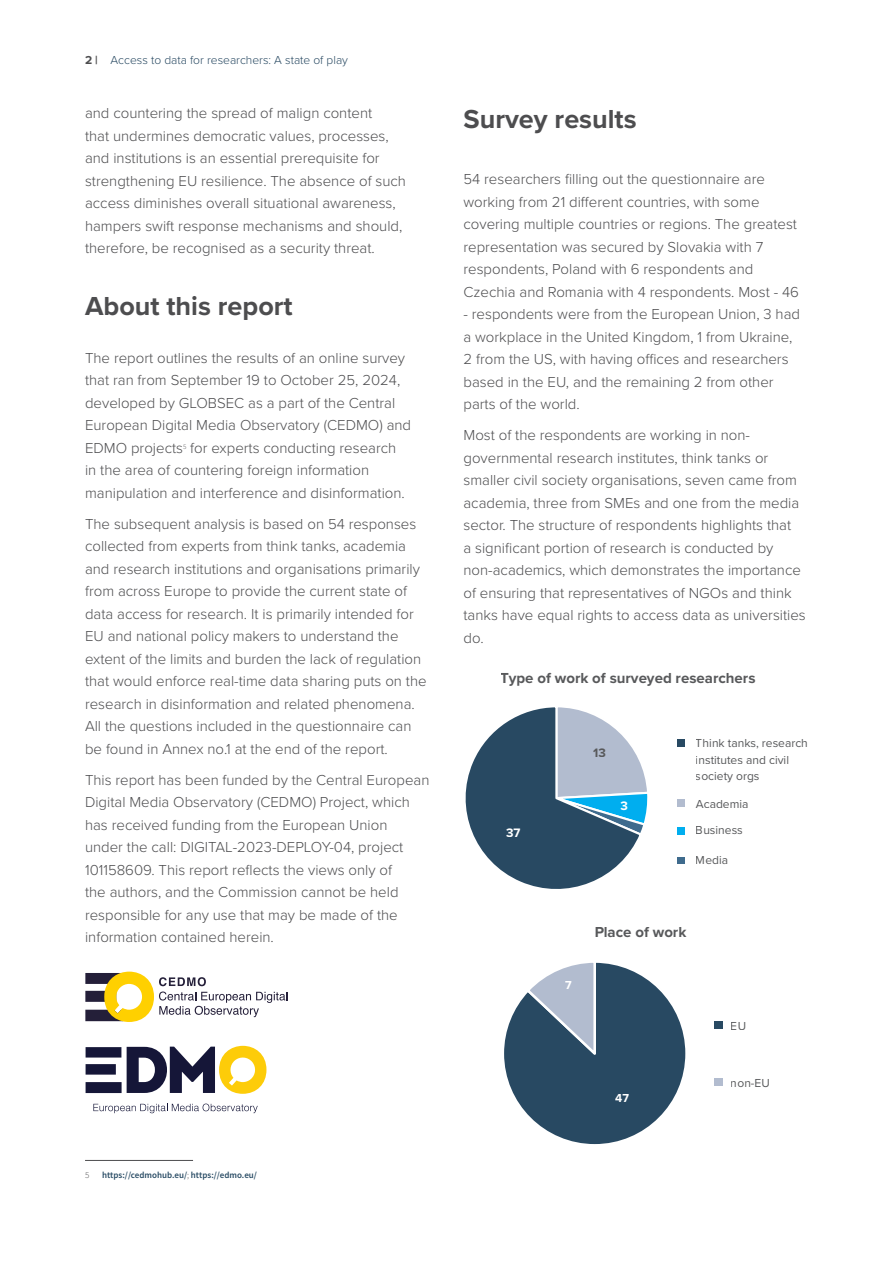
<style>
.page{position:relative;width:893px;height:1263px;background:#fff}
.page>*{position:absolute;margin:0;border:0;box-sizing:border-box;transform-origin:0 0}
.t1{font:700 27px "Proxima Nova";color:#4d4d4f}
.t2{font:300 15px/22.5px "Proxima Nova";color:#4d4d4f}
.t3{font:700 15px "Proxima Nova";color:#58595b}
.t4{font:700 12.75px "Proxima Nova";color:#fff}
.t5{font:700 12.75px "Proxima Nova";color:#58595b}
.t6{font:12px/16.5px "Proxima Nova";color:#58595b}
.t7{font:300 12px "Proxima Nova";color:#284962}
.t8{font:700 12px "Proxima Nova";color:#fff}
.t9{font:600 9px "Source Sans Pro";color:#274a63}
.t10{font:300 9px "Source Sans Pro";color:#4d4d4f}
.s1{font-weight:700;color:#4d4d4f}
.s2{font-weight:300;color:#4d4d4f}
</style>
<div class="page">
<svg style="left:85px;top:971px;width:202px;height:51px"></svg>
<hr style="left:85px;top:1160px;width:108px;height:1px;background:#4d4d4f">
<svg style="left:465px;top:707px;width:183px;height:182px"></svg>
<div style="left:677px;top:799px;width:7px;height:7px;background:#b2bccf"></div>
<div style="left:677px;top:827px;width:7px;height:7px;background:#00aeef"></div>
<div style="left:677px;top:857px;width:7px;height:6px;background:#3f6b8d"></div>
<div style="left:677px;top:739px;width:7px;height:8px;background:#284962"></div>
<svg style="left:504px;top:962px;width:182px;height:183px"></svg>
<div style="left:714px;top:1021px;width:9px;height:7px;background:#284962"></div>
<div style="left:714px;top:1078px;width:9px;height:8px;background:#b2bccf"></div>
<svg style="left:93px;top:1103px;width:165px;height:10px"></svg>
<svg style="left:86px;top:1046px;width:180px;height:48px"></svg>
<p class="t7" style="left:85px;top:51px;width:264px"><span class="s1">2 |</span> Access to data for researchers: A state of play</p>
<p class="t2" style="left:85px;top:101px;width:322px">and countering the spread of malign content<br>that undermines democratic values, processes, and institutions is an essential prerequisite for strengthening EU resilience. The absence of such access diminishes overall situational awareness, hampers swift response mechanisms and should, therefore, be recognised as a security threat.</p>
<h1 class="t1" style="left:85px;top:286px;width:209px">About this report</h1>
<p class="t2" style="left:85px;top:346px;width:328px">The report outlines the results of an online survey that ran from September 19 to October 25, 2024, developed by GLOBSEC as a part of the Central European Digital Media Observatory (CEDMO) and EDMO projects<sup>5</sup> for experts conducting research in the area of countering foreign information manipulation and interference and disinformation.</p>
<p class="t2" style="left:85px;top:512px;width:343px">The subsequent analysis is based on 54 responses collected from experts from think tanks, academia and research institutions and organisations primarily from across Europe to provide the current state of data access for research. It is primarily intended for EU and national policy makers to understand the extent of the limits and burden the lack of regulation that would enforce real-time data sharing puts on the research in disinformation and related phenomena.<br>All the questions included in the questionnaire can be found in Annex no.1 at the end of the report.</p>
<p class="t2" style="left:85px;top:768px;width:346px">This report has been funded by the Central European Digital Media Observatory (CEDMO) Project, which has received funding from the European Union<br>under the call: DIGITAL-2023-DEPLOY-04, project 101158609. This report reflects the views only of<br>the authors, and the Commission cannot be held responsible for any use that may be made of the information contained herein.</p>
<p class="t10" style="left:85px;top:1169px;width:6px">5</p>
<p class="t9" style="left:102px;top:1169px;width:156px">https://cedmohub.eu/<span class="s2">;</span> https://edmo.eu/</p>
<h1 class="t1" style="left:463px;top:98px;width:175px">Survey results</h1>
<p class="t2" style="left:463px;top:167px;width:337px">54 researchers filling out the questionnaire are working from 21 different countries, with some covering multiple countries or regions. The greatest representation was secured by Slovakia with 7 respondents, Poland with 6 respondents and Czechia and Romania with 4 respondents. Most - 46</p>
<p class="t2" style="left:463px;top:302px;width:338px">- respondents were from the European Union, 3 had a workplace in the United Kingdom, 1 from Ukraine, 2 from the US, with having offices and researchers based in the EU, and the remaining 2 from other parts of the world.</p>
<p class="t2" style="left:463px;top:423px;width:344px">Most of the respondents are working in non&shy;governmental research institutes, think tanks or smaller civil society organisations, seven came from academia, three from SMEs and one from the media sector. The structure of respondents highlights that<br>a significant portion of research is conducted by non-academics, which demonstrates the importance of ensuring that representatives of NGOs and think tanks have equal rights to access data as universities do.</p>
<p class="t3" style="left:501px;top:666px;width:256px">Type of work of surveyed researchers</p>
<p class="t4" style="left:506px;top:823px;width:16px">37</p>
<p class="t5" style="left:593px;top:743px;width:14px">13</p>
<p class="t4" style="left:620px;top:796px;width:9px">3</p>
<p class="t6" style="left:696px;top:734px;width:114px">Think tanks, research institutes and civil society orgs</p>
<p class="t6" style="left:696px;top:795px;width:54px">Academia</p>
<p class="t6" style="left:696px;top:822px;width:49px">Business</p>
<p class="t6" style="left:696px;top:851px;width:34px">Media</p>
<p class="t8" style="left:565px;top:976px;width:8px">7</p>
<p class="t3" style="left:594px;top:921px;width:94px">Place of work</p>
<p class="t8" style="left:615px;top:1088px;width:15px">47</p>
<p class="t6" style="left:731px;top:1017px;width:17px">EU</p>
<p class="t6" style="left:731px;top:1074px;width:40px">non-EU</p>
</div>
